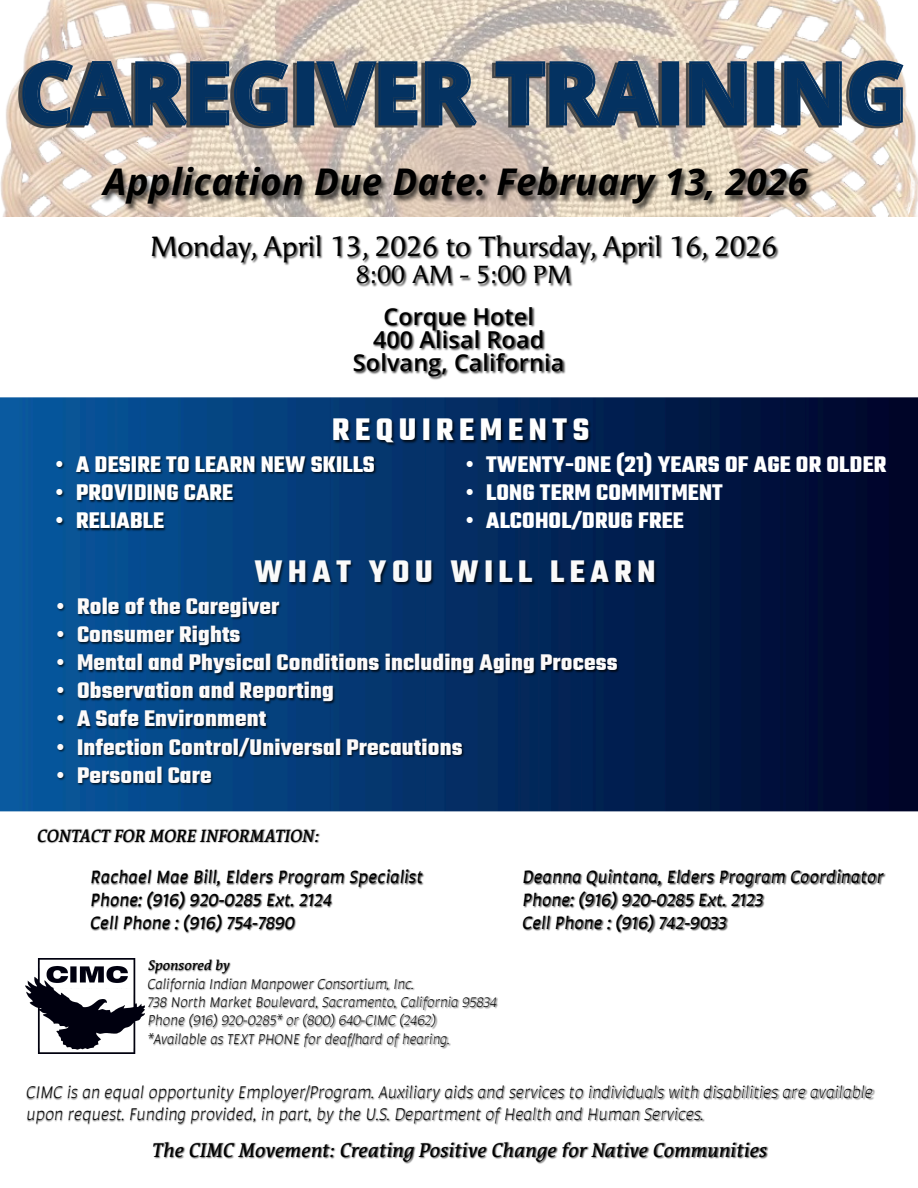
<style>
.page{position:relative;width:918px;height:1188px;background:#fff}
.page>*{position:absolute;margin:0;border:0;box-sizing:border-box;transform-origin:0 0}
.t1{font:700 83.1px "Open Sans";color:#043261}
.t2{font:italic 700 36.75px "Open Sans";letter-spacing:.005em;color:#000}
.t3{font:700 33.75px "Teko";letter-spacing:.165em;color:#fafafa}
.t4{font:700 33.75px "Teko";letter-spacing:.165em;color:#fff}
.t5{font:27.75px "Angie Pro";letter-spacing:.005em;color:#000}
.t6{font:24.75px "Angie Pro";letter-spacing:.005em;color:#000}
.t7{font:700 24.45px "Teko";letter-spacing:.005em;color:#fcfafa}
.t8{font:700 24.45px "Teko";letter-spacing:.005em;color:#fff}
.t9{font:600 23.25px/23.1px "Open Sans";letter-spacing:.005em;color:#000;text-align:center}
.t10{font:italic 19.5px "Acuta";letter-spacing:.005em;color:#000}
.t11{font:italic 18.9px "Auster";letter-spacing:.005em;color:#000}
.t12{font:italic 300 18.3px/21.9px "Auster";letter-spacing:.005em;color:#000}
.t13{font:italic 17.4px "Acuta";letter-spacing:.005em;color:#000}
.t14{font:italic 300 15.3px/18.3px "Auster";letter-spacing:.005em;color:#000}
.t15{font:italic 13.8px "Acuta";letter-spacing:.005em;color:#000}
.s1{font-family:"Times New Roman";font-weight:400}
</style>
<div class="page">
<img style="left:0;top:0;width:918px;height:216px">
<img style="left:0;top:19px;width:918px;height:147px">
<svg style="left:22px;top:60px;width:881px;height:66px;background:#6a6e72"></svg>
<svg style="left:0;top:397px;width:918px;height:415px;background:#032151"></svg>
<img style="left:152px;top:235px;width:627px;height:52px">
<img style="left:354px;top:307px;width:212px;height:73px">
<img style="left:72px;top:146px;width:782px;height:71px">
<img style="left:37px;top:828px;width:849px;height:106px">
<img style="left:298px;top:399px;width:369px;height:69px">
<img style="left:220px;top:541px;width:512px;height:69px">
<img style="left:30px;top:441px;width:402px;height:108px">
<img style="left:31px;top:583px;width:656px;height:220px">
<img style="left:148px;top:959px;width:350px;height:90px">
<img style="left:26px;top:958px;width:119px;height:95px">
<img style="left:26px;top:1085px;width:849px;height:41px">
<img style="left:153px;top:1141px;width:616px;height:23px">
<h1 class="t1" style="left:20px;top:34px;width:889px">CAREGIVER TRAINING</h1>
<h2 class="t2" style="left:103px;top:156px;width:706px">Application Due Date: February 13, 2026</h2>
<h3 class="t5" style="left:150px;top:226px;width:628px">Monday, April 13, 2026 to Thursday, April 16, 2026</h3>
<h3 class="t6" style="left:356px;top:257px;width:217px">8:00 AM - 5:00 PM</h3>
<p class="t9" style="left:353px;top:304px;width:213px">Corque Hotel<br>400 Alisal Road<br>Solvang, California</p>
<h3 class="t4" style="left:332px;top:408px;width:259px">REQUIREMENTS</h3>
<h3 class="t8" style="left:55px;top:449px;width:321px"><span class="s1">•</span> A DESIRE TO LEARN NEW SKILLS</h3>
<h3 class="t8" style="left:55px;top:477px;width:179px"><span class="s1">•</span> PROVIDING CARE</h3>
<h3 class="t8" style="left:55px;top:505px;width:110px"><span class="s1">•</span> RELIABLE</h3>
<h3 class="t8" style="left:465px;top:449px;width:422px"><span class="s1">•</span> TWENTY-ONE (21) YEARS OF AGE OR OLDER</h3>
<h3 class="t8" style="left:465px;top:477px;width:259px"><span class="s1">•</span> LONG TERM COMMITMENT</h3>
<h3 class="t8" style="left:465px;top:505px;width:220px"><span class="s1">•</span> ALCOHOL/DRUG FREE</h3>
<h3 class="t3" style="left:255px;top:550px;width:402px">WHAT YOU WILL LEARN</h3>
<h3 class="t7" style="left:56px;top:591px;width:225px"><span class="s1">•</span> Role of the Caregiver</h3>
<h3 class="t7" style="left:56px;top:619px;width:186px"><span class="s1">•</span> Consumer Rights</h3>
<h3 class="t7" style="left:56px;top:647px;width:563px"><span class="s1">•</span> Mental and Physical Conditions including Aging Process</h3>
<h3 class="t7" style="left:56px;top:675px;width:279px"><span class="s1">•</span> Observation and Reporting</h3>
<h3 class="t7" style="left:56px;top:703px;width:211px"><span class="s1">•</span> A Safe Environment</h3>
<h3 class="t7" style="left:56px;top:731px;width:408px"><span class="s1">•</span> Infection Control/Universal Precautions</h3>
<h3 class="t7" style="left:56px;top:759px;width:157px"><span class="s1">•</span> Personal Care</h3>
<p class="t13" style="left:37px;top:825px;width:284px">CONTACT FOR MORE INFORMATION:</p>
<p class="t11" style="left:91px;top:866px;width:334px">Rachael Mae Bill, Elders Program Specialist</p>
<p class="t11" style="left:523px;top:866px;width:363px">Deanna Quintana, Elders Program Coordinator</p>
<p class="t11" style="left:91px;top:889px;width:243px">Phone: (916) 920-0285 Ext. 2124</p>
<p class="t11" style="left:523px;top:889px;width:242px">Phone: (916) 920-0285 Ext. 2123</p>
<p class="t11" style="left:91px;top:912px;width:206px">Cell Phone : (916) 754-7890</p>
<p class="t11" style="left:523px;top:912px;width:205px">Cell Phone : (916) 742-9033</p>
<p class="t15" style="left:148px;top:957px;width:83px">Sponsored by</p>
<p class="t14" style="left:148px;top:974px;width:350px">California Indian Manpower Consortium, Inc.<br>738 North Market Boulevard, Sacramento, California 95834<br>Phone (916) 920-0285* or (800) 640-CIMC (2462) *Available as TEXT PHONE for deaf/hard of hearing.</p>
<p class="t12" style="left:27px;top:1081px;width:848px">CIMC is an equal opportunity Employer/Program. Auxiliary aids and services to individuals with disabilities are available upon request. Funding provided, in part, by the U.S. Department of Health and Human Services.</p>
<p class="t10" style="left:151px;top:1138px;width:617px">The CIMC Movement: Creating Positive Change for Native Communities</p>
</div>
